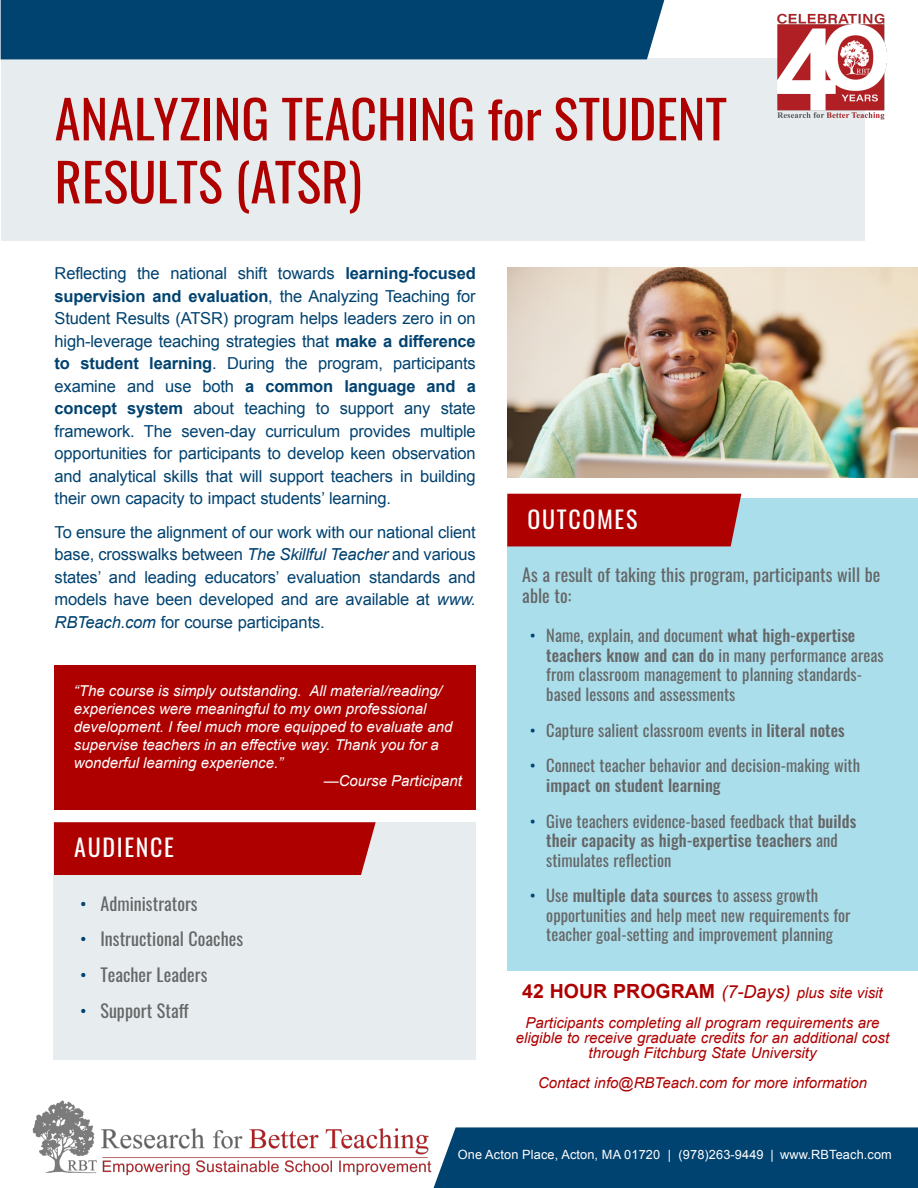
<style>
.page{position:relative;width:918px;height:1188px;background:#fff}
.page>*{position:absolute;margin:0;border:0;box-sizing:border-box;transform-origin:0 0}
.t1{font:52.5px "Oswald";color:#af0000}
.Body_Medium{font:24px "Oswald";letter-spacing:.07em;color:#fff}
.Body_Small{font:700 19.5px "Arial";color:#af0000}
.Sidebar_bullets_Medi{font:18px/21px "Oswald";letter-spacing:.005em;color:#656667}
.Body_Medium-2{font:16.5px/22.5px "Arial";letter-spacing:-.01em;color:#004270;text-align:justify}
.t2{font:16.5px/19.5px "Oswald";letter-spacing:.005em;color:#656667}
.t3{font:italic 15px/18px "Arial";color:#fff}
.Body_Small-2{font:italic 15px/15px "Arial";color:#af0000;text-align:center}
.t4{font:12.75px "Arial";letter-spacing:.01em;color:#fff}
.s1{font-weight:700}
.s2{font-style:italic}
.s3{color:#004270}
.s4{font-weight:500}
.s5{font-weight:400;font-style:italic;font-size:18px}
.s6{font-weight:400;font-style:italic;font-size:15px}
</style>
<div class="page">
<div style="left:1px;top:59px;width:864px;height:182px;background:#e7ecee"></div>
<div style="left:53px;top:822px;width:423px;height:238px;background:#e7ecee"></div>
<div style="left:507px;top:498px;width:411px;height:473px;background:#aadeeb"></div>
<div style="left:507px;top:494px;width:234px;height:52px;background:#af0000"></div>
<div style="left:54px;top:822px;width:322px;height:53px;background:#af0000"></div>
<div style="left:446px;top:1127px;width:472px;height:61px;background:#004270"></div>
<div style="left:1px;top:0;width:663px;height:59px;background:#004270"></div>
<img style="left:507px;top:267px;width:411px;height:210px">
<div style="left:54px;top:665px;width:422px;height:145px;background:#af0000"></div>
<img style="left:775px;top:13px;width:112px;height:107px">
<img style="left:32px;top:1100px;width:414px;height:88px">
<p class="t1" style="left:55px;top:72px;width:674px">ANALYZING TEACHING for STUDENT</p>
<p class="t1" style="left:55px;top:135px;width:309px">RESULTS (ATSR)</p>
<p class="Body_Medium-2" style="left:55px;top:262px;width:423px">Reflecting the national shift towards <span class="s1">learning-focused supervision and evaluation</span>, the Analyzing Teaching for Student Results (ATSR) program helps leaders zero in on high-leverage teaching strategies that <span class="s1">make a difference to student learning</span>. During the program, participants examine and use both <span class="s1">a common language and a concept system</span> about teaching to support any state framework. The seven-day curriculum provides multiple opportunities for participants to develop keen observation and analytical skills that will support teachers in building their own capacity to impact students’ learning.</p>
<p class="Body_Medium-2" style="left:55px;top:521px;width:423px">To ensure the alignment of our work with our national client base, crosswalks between <span class="s2">The Skillful Teacher</span> and various states’ and leading educators’ evaluation standards and models have been developed and are available at <span class="s2">www.<br>RBTeach.com</span> for course participants.</p>
<p class="t3" style="left:74px;top:682px;width:380px">“The course is simply outstanding. All material/reading/ experiences were meaningful to my own professional development. I feel much more equipped to evaluate and supervise teachers in an effective way. Thank you for a wonderful learning experience.”</p>
<p class="t3" style="left:324px;top:772px;width:140px">—Course Participant</p>
<p class="Body_Medium" style="left:74px;top:826px;width:101px">AUDIENCE</p>
<p class="Sidebar_bullets_Medi" style="left:80px;top:891px;width:119px"><span class="s3">•</span> Administrators</p>
<p class="Sidebar_bullets_Medi" style="left:80px;top:927px;width:164px"><span class="s3">•</span> Instructional Coaches</p>
<p class="Sidebar_bullets_Medi" style="left:80px;top:962px;width:129px"><span class="s3">•</span> Teacher Leaders</p>
<p class="Sidebar_bullets_Medi" style="left:80px;top:998px;width:110px"><span class="s3">•</span> Support Staff</p>
<p class="Body_Medium" style="left:528px;top:498px;width:111px">OUTCOMES</p>
<p class="Sidebar_bullets_Medi" style="left:522px;top:562px;width:360px">As a result of taking this program, participants will be able to:</p>
<p class="t2" style="left:546px;top:624px;width:339px;text-indent:-16px"><span class="s3">•</span> Name, explain, and document <span class="s4">what high-expertise teachers know and can do</span> in many performance areas from classroom management to planning standards&shy;based lessons and assessments</p>
<p class="t2" style="left:530px;top:719px;width:317px"><span class="s3">•</span> Capture salient classroom events in <span class="s4">literal notes</span></p>
<p class="t2" style="left:546px;top:754px;width:315px;text-indent:-16px"><span class="s3">•</span> Connect teacher behavior and decision-making with <span class="s4">impact on student learning</span></p>
<p class="t2" style="left:546px;top:810px;width:311px;text-indent:-16px"><span class="s3">•</span> Give teachers evidence-based feedback that <span class="s4">builds their capacity as high-expertise teachers</span> and stimulates reflection</p>
<p class="t2" style="left:546px;top:884px;width:306px;text-indent:-16px"><span class="s3">•</span> Use <span class="s4">multiple data sources</span> to assess growth opportunities and help meet new requirements for teacher goal-setting and improvement planning</p>
<p class="Body_Small" style="left:522px;top:978px;width:362px">42 HOUR PROGRAM <span class="s5">(7-Days)</span> <span class="s6">plus site visit</span></p>
<p class="Body_Small-2" style="left:516px;top:1016px;width:375px">Participants completing all program requirements are eligible to receive graduate credits for an additional cost through Fitchburg State University</p>
<p class="Body_Small-2" style="left:538px;top:1076px;width:330px">Contact info@RBTeach.com for more information</p>
<p class="t4" style="left:458px;top:1146px;width:436px">One Acton Place, Acton, MA 01720 | (978)263-9449 | www.RBTeach.com</p>
</div>
